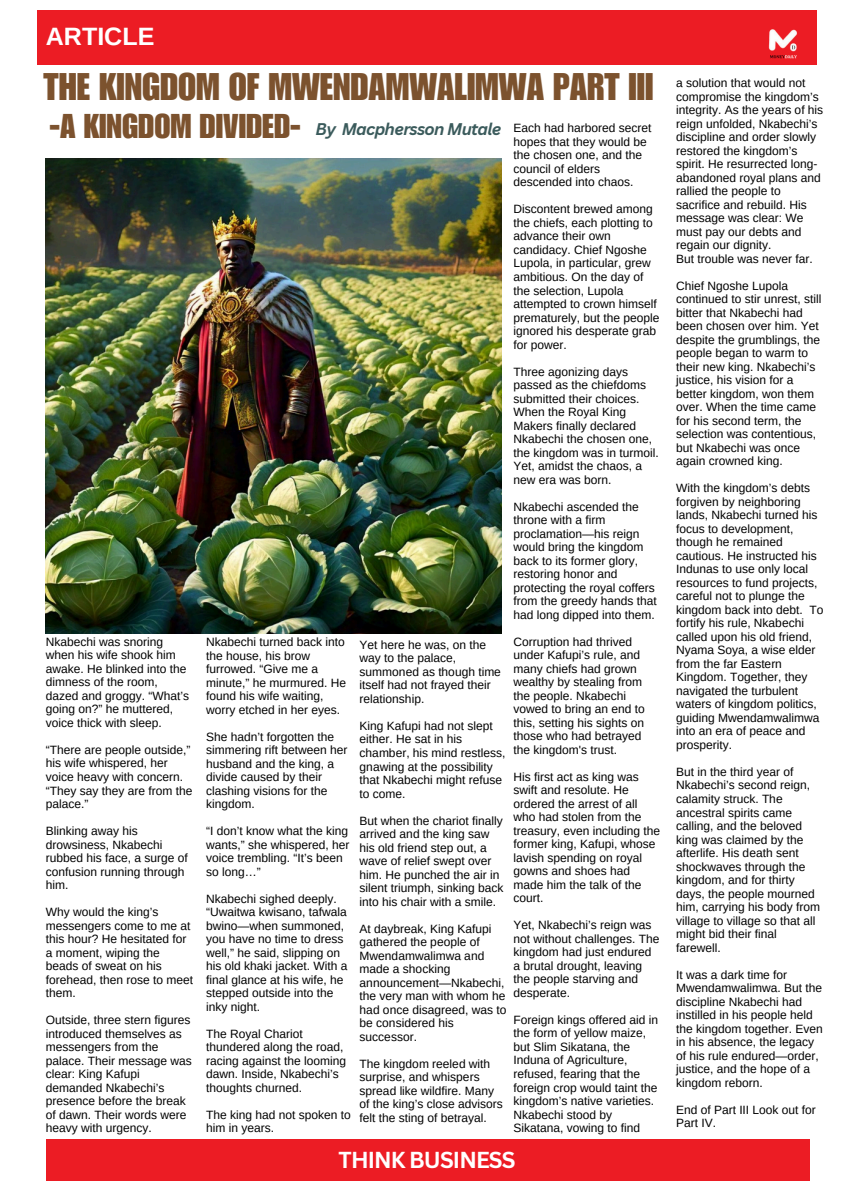
<style>
.page{position:relative;width:842px;height:1191px;background:#fff}
.page>*{position:absolute;margin:0;border:0;box-sizing:border-box;transform-origin:0 0}
.t1{font:37.5px "Impact LT Std";color:#7c522e}
.t2{font:33.5px "Impact LT Std";color:#7c522e}
.t3{font:700 25.1px "Arimo";color:#fff}
.t4{font:700 22.5px "Canva Sans";letter-spacing:-.04em;color:#fff}
.t5{font:italic 700 16.5px "Canva Sans";letter-spacing:-.04em;color:#3b5b5c}
.t6{font:12px/13.5px "Arimo";color:#000}
</style>
<div class="page">
<div style="left:46px;top:1139px;width:763px;height:41px;background:#ec1c24"></div>
<div style="left:38px;top:10px;width:779px;height:55px;background:#ec1c24"></div>
<img style="left:768px;top:29px;width:29px;height:30px">
<img style="left:46px;top:159px;width:455px;height:474px">
<p class="t3" style="left:46px;top:22px;width:110px">ARTICLE</p>
<p class="t1" style="left:44px;top:73px;width:611px">THE KINGDOM OF MWENDAMWALIMWA PART III</p>
<h2 class="t5" style="left:316px;top:117px;width:187px">By Macphersson Mutale</h2>
<h4 class="t2" style="left:50px;top:114px;width:253px">-A KINGDOM DIVIDED-</h4>
<p class="t6" style="left:513px;top:121px;width:140px">Each had harbored secret hopes that they would be the chosen one, and the council of elders descended into chaos.</p>
<p class="t6" style="left:513px;top:202px;width:147px">Discontent brewed among the chiefs, each plotting to advance their own candidacy. Chief Ngoshe<br>Lupola, in particular, grew ambitious. On the day of the selection, Lupola attempted to crown himself prematurely, but the people ignored his desperate grab for power.</p>
<p class="t6" style="left:513px;top:364px;width:147px">Three agonizing days passed as the chiefdoms submitted their choices.<br>When the Royal King<br>Makers finally declared<br>Nkabechi the chosen one, the kingdom was in turmoil.<br>Yet, amidst the chaos, a new era was born.</p>
<p class="t6" style="left:513px;top:499px;width:145px">Nkabechi ascended the throne with a firm proclamation—his reign would bring the kingdom back to its former glory, restoring honor and protecting the royal coffers from the greedy hands that had long dipped into them.</p>
<p class="t6" style="left:513px;top:634px;width:133px">Corruption had thrived under Kafupi’s rule, and many chiefs had grown wealthy by stealing from the people. Nkabechi vowed to bring an end to this, setting his sights on those who had betrayed the kingdom's trust.</p>
<p class="t6" style="left:513px;top:769px;width:148px">His first act as king was swift and resolute. He ordered the arrest of all who had stolen from the treasury, even including the former king, Kafupi, whose lavish spending on royal gowns and shoes had made him the talk of the court.</p>
<p class="t6" style="left:513px;top:918px;width:147px">Yet, Nkabechi’s reign was not without challenges. The kingdom had just endured a brutal drought, leaving the people starving and desperate.</p>
<p class="t6" style="left:513px;top:1012px;width:146px">Foreign kings offered aid in the form of yellow maize, but Slim Sikatana, the<br>Induna of Agriculture, refused, fearing that the foreign crop would taint the kingdom’s native varieties.<br>Nkabechi stood by<br>Sikatana, vowing to find</p>
<h1 class="t6" style="left:46px;top:635px;width:145px">Nkabechi was snoring when his wife shook him awake. He blinked into the dimness of the room, dazed and groggy. “What’s going on?” he muttered, voice thick with sleep.</h1>
<p class="t6" style="left:46px;top:743px;width:148px">“There are people outside,” his wife whispered, her voice heavy with concern. “They say they are from the palace.”</p>
<p class="t6" style="left:46px;top:824px;width:143px">Blinking away his drowsiness, Nkabechi rubbed his face, a surge of confusion running through him.</p>
<p class="t6" style="left:46px;top:905px;width:149px">Why would the king’s messengers come to me at this hour? He hesitated for a moment, wiping the beads of sweat on his forehead, then rose to meet them.</p>
<p class="t6" style="left:46px;top:1013px;width:147px">Outside, three stern figures introduced themselves as messengers from the palace. Their message was clear: King Kafupi demanded Nkabechi’s presence before the break of dawn. Their words were heavy with urgency.</p>
<h5 class="t6" style="left:206px;top:635px;width:141px">Nkabechi turned back into the house, his brow furrowed. “Give me a minute,” he murmured. He found his wife waiting, worry etched in her eyes.</h5>
<p class="t6" style="left:206px;top:729px;width:143px">She hadn’t forgotten the simmering rift between her husband and the king, a divide caused by their clashing visions for the kingdom.</p>
<p class="t6" style="left:206px;top:824px;width:145px">“I don’t know what the king wants,” she whispered, her voice trembling. “It’s been so long…”</p>
<p class="t6" style="left:206px;top:891px;width:143px">Nkabechi sighed deeply. “Uwaitwa kwisano, tafwala bwino—when summoned, you have no time to dress well,” he said, slipping on his old khaki jacket. With a final glance at his wife, he stepped outside into the inky night.</p>
<p class="t6" style="left:206px;top:1026px;width:142px">The Royal Chariot thundered along the road, racing against the looming dawn. Inside, Nkabechi’s thoughts churned.</p>
<p class="t6" style="left:206px;top:1107px;width:146px">The king had not spoken to him in years.</p>
<p class="t6" style="left:360px;top:638px;width:143px">Yet here he was, on the way to the palace, summoned as though time itself had not frayed their relationship.</p>
<p class="t6" style="left:360px;top:719px;width:147px">King Kafupi had not slept either. He sat in his chamber, his mind restless, gnawing at the possibility that Nkabechi might refuse to come.</p>
<p class="t6" style="left:360px;top:813px;width:145px">But when the chariot finally arrived and the king saw his old friend step out, a wave of relief swept over him. He punched the air in silent triumph, sinking back into his chair with a smile.</p>
<p class="t6" style="left:360px;top:921px;width:148px">At daybreak, King Kafupi gathered the people of<br>Mwendamwalimwa and made a shocking announcement—Nkabechi, the very man with whom he had once disagreed, was to be considered his successor.</p>
<p class="t6" style="left:360px;top:1056px;width:145px">The kingdom reeled with surprise, and whispers spread like wildfire. Many of the king’s close advisors felt the sting of betrayal.</p>
<p class="t4" style="left:339px;top:1144px;width:178px">THINK BUSINESS</p>
<p class="t6" style="left:676px;top:76px;width:149px">a solution that would not compromise the kingdom’s integrity. As the years of his reign unfolded, Nkabechi’s discipline and order slowly restored the kingdom’s spirit. He resurrected long&shy;abandoned royal plans and rallied the people to sacrifice and rebuild. His message was clear: We must pay our debts and regain our dignity.</p>
<p class="t6" style="left:676px;top:252px;width:138px">But trouble was never far.</p>
<p class="t6" style="left:676px;top:279px;width:147px">Chief Ngoshe Lupola continued to stir unrest, still bitter that Nkabechi had been chosen over him. Yet despite the grumblings, the people began to warm to their new king. Nkabechi’s justice, his vision for a better kingdom, won them over. When the time came for his second term, the selection was contentious, but Nkabechi was once again crowned king.</p>
<p class="t6" style="left:676px;top:481px;width:149px">With the kingdom’s debts forgiven by neighboring lands, Nkabechi turned his focus to development, though he remained cautious. He instructed his<br>Indunas to use only local resources to fund projects, careful not to plunge the kingdom back into debt. To fortify his rule, Nkabechi called upon his old friend,<br>Nyama Soya, a wise elder from the far Eastern<br>Kingdom. Together, they navigated the turbulent waters of kingdom politics, guiding Mwendamwalimwa into an era of peace and prosperity.</p>
<p class="t6" style="left:676px;top:765px;width:145px">But in the third year of<br>Nkabechi’s second reign, calamity struck. The ancestral spirits came calling, and the beloved king was claimed by the afterlife. His death sent shockwaves through the kingdom, and for thirty days, the people mourned him, carrying his body from village to village so that all might bid their final farewell.</p>
<p class="t6" style="left:676px;top:967px;width:148px">It was a dark time for<br>Mwendamwalimwa. But the discipline Nkabechi had instilled in his people held the kingdom together. Even in his absence, the legacy of his rule endured—order, justice, and the hope of a kingdom reborn.</p>
<p class="t6" style="left:676px;top:1102px;width:141px">End of Part III Look out for<br>Part IV.</p>
</div>
